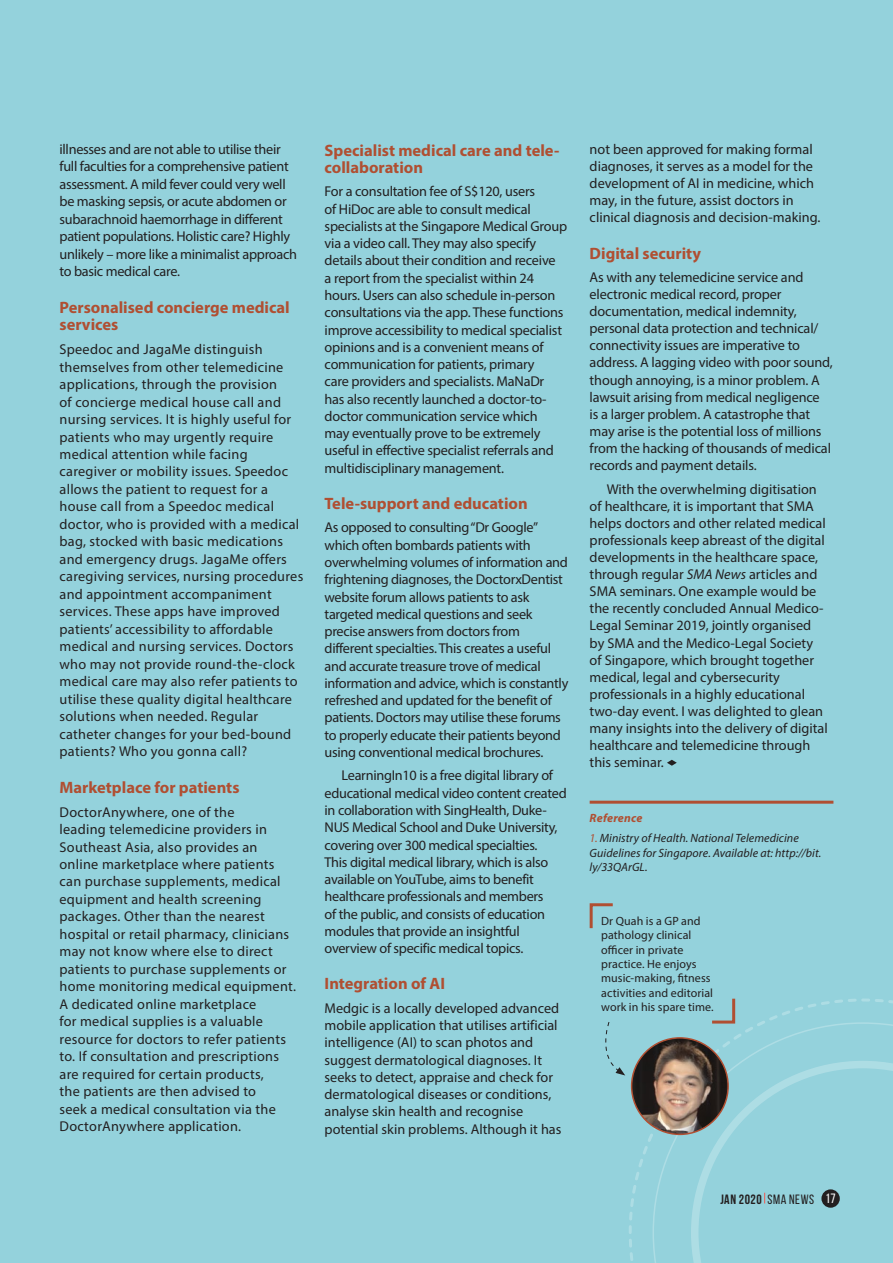
<style>
.page{position:relative;width:893px;height:1263px;background:#94d2dc}
.page>*{position:absolute;margin:0;border:0;box-sizing:border-box;transform-origin:0 0}
.t1{font:700 16.5px/17.4px "Myriad Pro";color:#b04f32}
.t2{font:14.25px/17.2px "Myriad Pro";letter-spacing:-.005em;color:#231f20}
.t3{font:14.25px/17.4px "Myriad Pro";letter-spacing:.02em;color:#231f20}
.t4{font:700 13.5px "Bebas Neue";letter-spacing:.04em;color:#231f20}
.t5{font:12px/14.4px "Myriad Pro";letter-spacing:.01em;color:#231f20}
.t6{font:italic 12px/14.2px "Myriad Pro";letter-spacing:.005em;color:#231f20}
.t7{font:italic 700 12px "Myriad Pro";letter-spacing:.015em;color:#b04f32}
.s1{font-style:italic}
.s2{color:#b04f32}
.s3{font-weight:400}
.s4{font-weight:400;color:#fff}
</style>
<div class="page">
<svg style="left:629px;top:998px;width:264px;height:265px"></svg>
<svg style="left:667px;top:760px;width:10px;height:6px"></svg>
<img style="left:632px;top:1038px;width:96px;height:96px;border-radius:48px">
<div style="left:631px;top:1037px;width:98px;height:98px;border:2px solid #b04f32;border-radius:50%"></div>
<svg style="left:589px;top:903px;width:24px;height:26px"></svg>
<svg style="left:709px;top:998px;width:28px;height:27px"></svg>
<svg style="left:605px;top:1022px;width:20px;height:53px"></svg>
<hr style="left:590px;top:801px;width:243px;height:3px;background:#b04f32">
<svg style="left:691px;top:1061px;width:202px;height:202px"></svg>
<p class="t2" style="left:60px;top:140px;width:239px">illnesses and are not able to utilise their full faculties for a comprehensive patient assessment. A mild fever could very well be masking sepsis, or acute abdomen or subarachnoid haemorrhage in different patient populations. Holistic care? Highly unlikely – more like a minimalist approach to basic medical care.</p>
<p class="t1" style="left:60px;top:298px;width:232px">Personalised concierge medical services</p>
<p class="t3" style="left:60px;top:340px;width:245px">Speedoc and JagaMe distinguish themselves from other telemedicine applications, through the provision<br>of concierge medical house call and nursing services. It is highly useful for patients who may urgently require medical attention while facing caregiver or mobility issues. Speedoc allows the patient to request for a house call from a Speedoc medical doctor, who is provided with a medical bag, stocked with basic medications and emergency drugs. JagaMe offers caregiving services, nursing procedures and appointment accompaniment services. These apps have improved patients’ accessibility to affordable medical and nursing services. Doctors who may not provide round-the-clock medical care may also refer patients to utilise these quality digital healthcare solutions when needed. Regular catheter changes for your bed-bound patients? Who you gonna call?</p>
<p class="t1" style="left:60px;top:778px;width:181px">Marketplace for patients</p>
<p class="t3" style="left:60px;top:803px;width:238px">DoctorAnywhere, one of the<br>leading telemedicine providers in Southeast Asia, also provides an online marketplace where patients can purchase supplements, medical equipment and health screening packages. Other than the nearest hospital or retail pharmacy, clinicians may not know where else to direct patients to purchase supplements or home monitoring medical equipment.<br>A dedicated online marketplace<br>for medical supplies is a valuable resource for doctors to refer patients to. If consultation and prescriptions are required for certain products,<br>the patients are then advised to<br>seek a medical consultation via the DoctorAnywhere application.</p>
<p class="t1" style="left:325px;top:141px;width:236px">Specialist medical care and tele&shy;collaboration</p>
<p class="t2" style="left:325px;top:183px;width:244px">For a consultation fee of S$120, users<br>of HiDoc are able to consult medical specialists at the Singapore Medical Group via a video call. They may also specify details about their condition and receive<br>a report from the specialist within 24 hours. Users can also schedule in-person consultations via the app. These functions improve accessibility to medical specialist opinions and is a convenient means of communication for patients, primary<br>care providers and specialists. MaNaDr has also recently launched a doctor-to&shy;doctor communication service which<br>may eventually prove to be extremely useful in effective specialist referrals and multidisciplinary management.</p>
<p class="t1" style="left:325px;top:494px;width:205px">Tele-support and education</p>
<p class="t2" style="left:325px;top:519px;width:245px">As opposed to consulting “Dr Google” which often bombards patients with overwhelming volumes of information and frightening diagnoses, the DoctorxDentist website forum allows patients to ask targeted medical questions and seek precise answers from doctors from different specialties. This creates a useful and accurate treasure trove of medical information and advice, which is constantly refreshed and updated for the benefit of patients. Doctors may utilise these forums to properly educate their patients beyond using conventional medical brochures.</p>
<p class="t2" style="left:325px;top:767px;width:244px;text-indent:17px">LearningIn10 is a free digital library of educational medical video content created in collaboration with SingHealth, Duke-NUS Medical School and Duke University, covering over 300 medical specialties.<br>This digital medical library, which is also available on YouTube, aims to benefit healthcare professionals and members<br>of the public, and consists of education modules that provide an insightful overview of specific medical topics.</p>
<p class="t1" style="left:325px;top:974px;width:122px">Integration of AI</p>
<p class="t2" style="left:325px;top:999px;width:238px">Medgic is a locally developed advanced mobile application that utilises artificial intelligence (AI) to scan photos and suggest dermatological diagnoses. It seeks to detect, appraise and check for dermatological diseases or conditions, analyse skin health and recognise potential skin problems. Although it has</p>
<p class="t2" style="left:590px;top:140px;width:232px">not been approved for making formal diagnoses, it serves as a model for the development of AI in medicine, which may, in the future, assist doctors in clinical diagnosis and decision-making.</p>
<p class="t1" style="left:590px;top:244px;width:113px">Digital security</p>
<p class="t2" style="left:590px;top:268px;width:245px">As with any telemedicine service and electronic medical record, proper documentation, medical indemnity, personal data protection and technical/ connectivity issues are imperative to address. A lagging video with poor sound, though annoying, is a minor problem. A lawsuit arising from medical negligence<br>is a larger problem. A catastrophe that may arise is the potential loss of millions from the hacking of thousands of medical records and payment details.</p>
<p class="t2" style="left:590px;top:480px;width:240px;text-indent:17px">With the overwhelming digitisation of healthcare, it is important that SMA helps doctors and other related medical professionals keep abreast of the digital developments in the healthcare space, through regular <span class="s1">SMA News</span> articles and SMA seminars. One example would be the recently concluded Annual Medico-Legal Seminar 2019, jointly organised by SMA and the Medico-Legal Society of Singapore, which brought together medical, legal and cybersecurity professionals in a highly educational two-day event. I was delighted to glean many insights into the delivery of digital healthcare and telemedicine through this seminar.</p>
<p class="t7" style="left:590px;top:810px;width:54px">Reference</p>
<p class="t6" style="left:590px;top:831px;width:233px"><span class="s2">1.</span> Ministry of Health. National Telemedicine<br>Guidelines for Singapore. Available at: http://bit. ly/33QArGL.</p>
<p class="t5" style="left:601px;top:913px;width:114px">Dr Quah is a GP and pathology clinical officer in private practice. He enjoys music-making, fitness activities and editorial work in his spare time.</p>
<p class="t4" style="left:720px;top:1191px;width:117px">Jan 2020 <span class="s3">SMA NEWS</span> <span class="s4">17</span></p>
</div>
